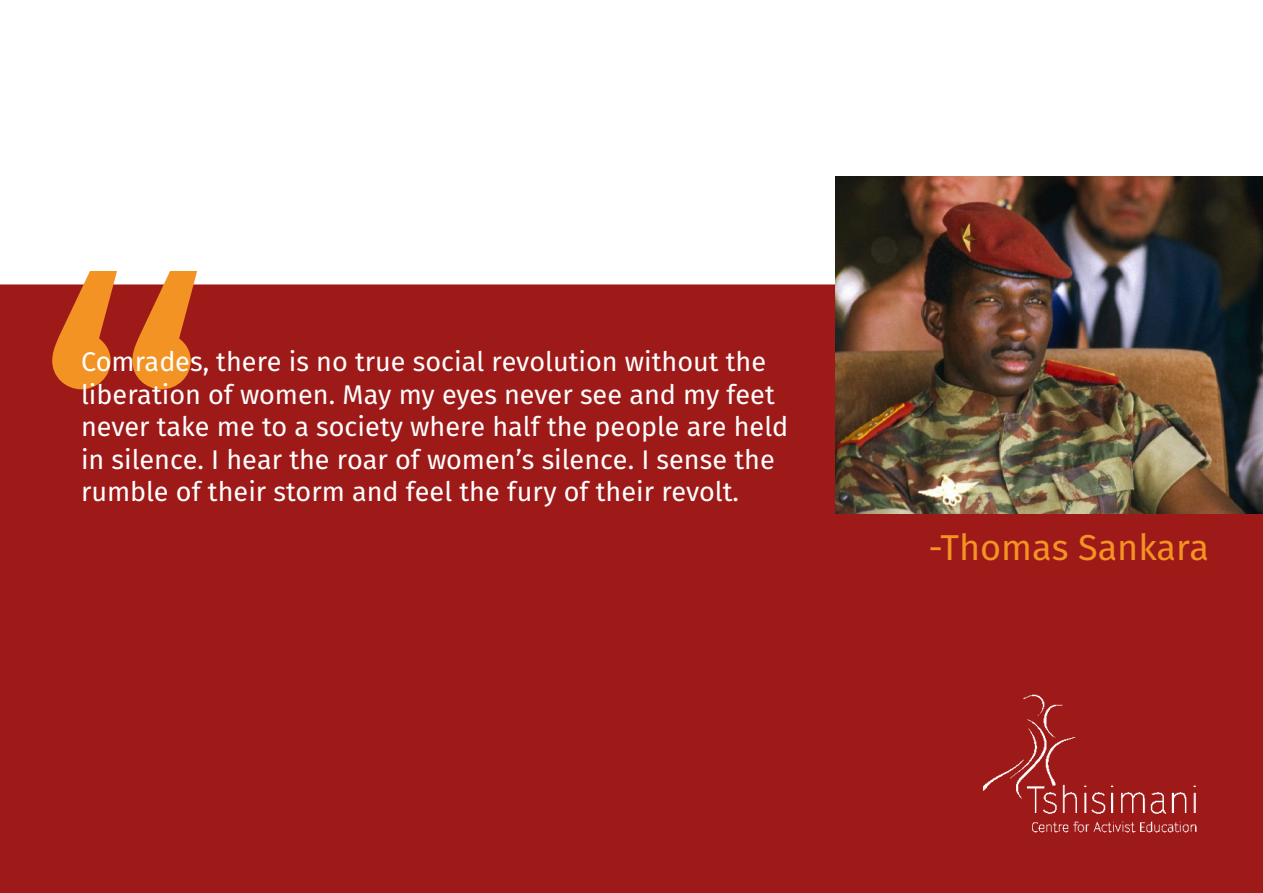
<style>
.page{position:relative;width:1263px;height:893px;background:#fff}
.page>*{position:absolute;margin:0;border:0;box-sizing:border-box;transform-origin:0 0}
.t1{font:450px "Fira Sans";color:#f39323}
.t2{font:36px "Fira Sans";color:#f39323}
.t3{font:27px/32.4px "Fira Sans";color:#fff}
</style>
<div class="page">
<div style="left:0;top:284px;width:1263px;height:609px;background:#9e1a19"></div>
<img style="left:835px;top:176px;width:428px;height:338px">
<img style="left:984px;top:695px;width:225px;height:144px">
<h1 class="t1" style="left:34px;top:137px;width:184px">“</h1>
<p class="t3" style="left:81px;top:346px;width:709px">Comrades, there is no true social revolution without the liberation of women. May my eyes never see and my feet never take me to a society where half the people are held in silence. I hear the roar of women’s silence. I sense the rumble of their storm and feel the fury of their revolt.</p>
<h2 class="t2" style="left:928px;top:522px;width:282px">-Thomas Sankara</h2>
</div>
